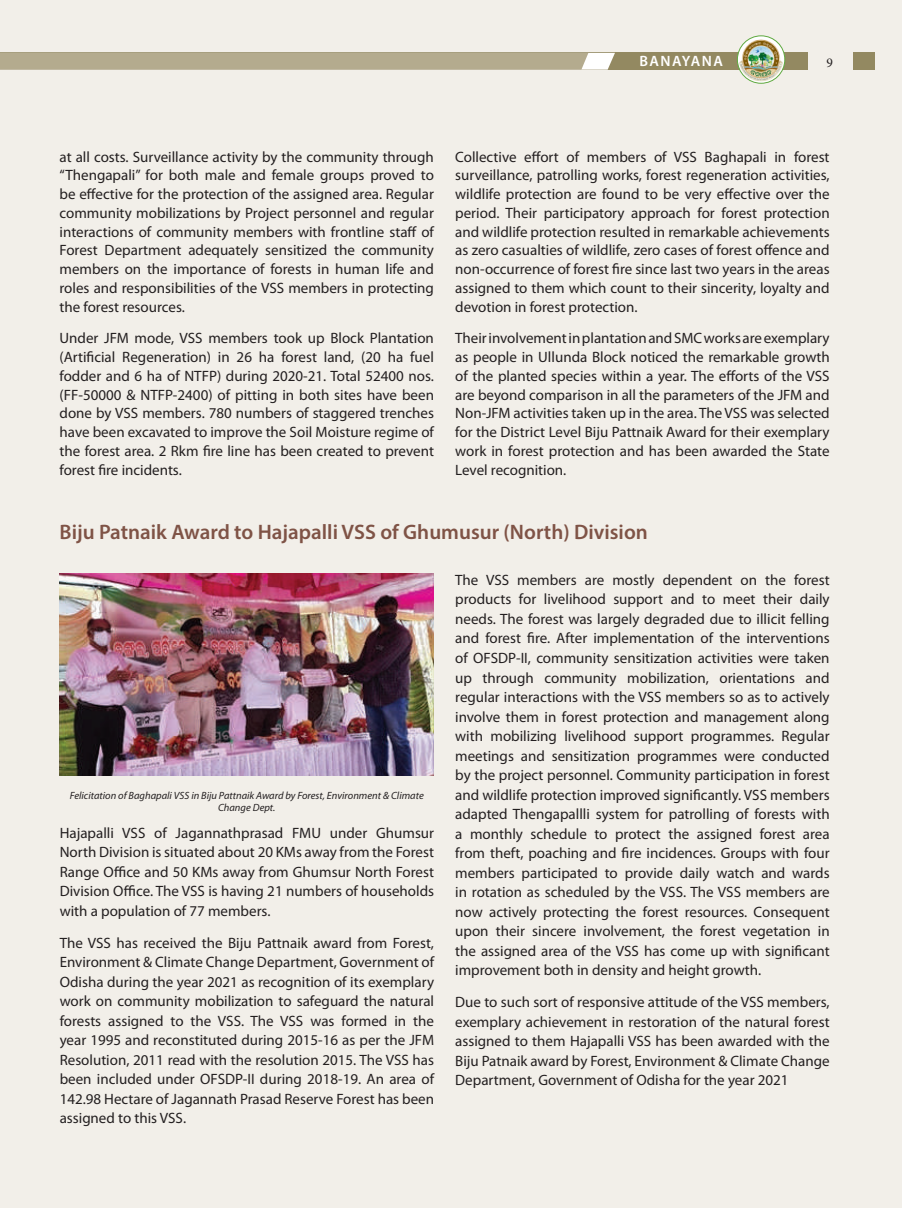
<style>
.page{position:relative;width:902px;height:1208px;background:#fff}
.page>*{position:absolute;margin:0;border:0;box-sizing:border-box;transform-origin:0 0}
.t1{font:600 21px "Myriad Pro";color:#7f5346}
.t2{font:15px/19.5px "Myriad Pro";color:#231f20;text-align:justify}
.t3{font:600 15px "Myriad Pro";letter-spacing:.1em;color:#fff}
.t4{font:13.5px "Minion Pro";color:#231f20}
.t5{font:italic 10.5px/12px "Myriad Pro";color:#231f20;text-align:center}
</style>
<div class="page">
<div style="left:0;top:0;width:901px;height:1208px;background:#f2efe9"></div>
<div style="left:0;top:53px;width:807px;height:17px;background:#938961"></div>
<svg style="left:0;top:53px;width:615px;height:17px;background:#b7af93"></svg>
<div style="left:737px;top:35px;width:48px;height:49px;border:1px solid #5fa940;border-radius:50%"></div>
<img style="left:739px;top:39px;width:44px;height:43px">
<div style="left:852px;top:53px;width:22px;height:17px;background:#938961"></div>
<img style="left:60px;top:574px;width:374px;height:201px">
<p class="t3" style="left:639px;top:51px;width:85px">BANAYANA</p>
<p class="t4" style="left:826px;top:54px;width:8px">9</p>
<p class="t2" style="left:60px;top:147px;width:376px;line-height:18.8px">at all costs. Surveillance activity by the community through “Thengapali” for both male and female groups proved to be effective for the protection of the assigned area. Regular community mobilizations by Project personnel and regular interactions of community members with frontline staff of Forest Department adequately sensitized the community members on the importance of forests in human life and roles and responsibilities of the VSS members in protecting the forest resources.</p>
<p class="t2" style="left:60px;top:328px;width:376px;line-height:18.8px">Under JFM mode, VSS members took up Block Plantation (Artificial Regeneration) in 26 ha forest land, (20 ha fuel fodder and 6 ha of NTFP) during 2020-21. Total 52400 nos. (FF-50000 &amp; NTFP-2400) of pitting in both sites have been done by VSS members. 780 numbers of staggered trenches have been excavated to improve the Soil Moisture regime of the forest area. 2 Rkm fire line has been created to prevent forest fire incidents.</p>
<p class="t2" style="left:455px;top:147px;width:376px;line-height:18.8px">Collective effort of members of VSS Baghapali in forest surveillance, patrolling works, forest regeneration activities, wildlife protection are found to be very effective over the period. Their participatory approach for forest protection and wildlife protection resulted in remarkable achievements as zero casualties of wildlife, zero cases of forest offence and non-occurrence of forest fire since last two years in the areas assigned to them which count to their sincerity, loyalty and devotion in forest protection.</p>
<p class="t2" style="left:455px;top:328px;width:376px;line-height:18.8px">Their involvement in plantation and SMC works are exemplary as people in Ullunda Block noticed the remarkable growth of the planted species within a year. The efforts of the VSS are beyond comparison in all the parameters of the JFM and Non-JFM activities taken up in the area. The VSS was selected for the District Level Biju Pattnaik Award for their exemplary work in forest protection and has been awarded the State Level recognition.</p>
<h1 class="t1" style="left:60px;top:518px;width:589px">Biju Patnaik Award to Hajapalli VSS of Ghumusur (North) Division</h1>
<p class="t5" style="left:70px;top:789px;width:355px">Felicitation of Baghapali VSS in Biju Pattnaik Award by Forest, Environment &amp; Climate<br>Change Dept.</p>
<p class="t2" style="left:60px;top:822px;width:376px">Hajapalli VSS of Jagannathprasad FMU under Ghumsur North Division is situated about 20 KMs away from the Forest Range Office and 50 KMs away from Ghumsur North Forest Division Office. The VSS is having 21 numbers of households with a population of 77 members.</p>
<p class="t2" style="left:60px;top:932px;width:376px">The VSS has received the Biju Pattnaik award from Forest, Environment &amp; Climate Change Department, Government of Odisha during the year 2021 as recognition of its exemplary work on community mobilization to safeguard the natural forests assigned to the VSS. The VSS was formed in the year 1995 and reconstituted during 2015-16 as per the JFM Resolution, 2011 read with the resolution 2015. The VSS has been included under OFSDP-II during 2018-19. An area of 142.98 Hectare of Jagannath Prasad Reserve Forest has been assigned to this VSS.</p>
<p class="t2" style="left:455px;top:570px;width:376px">The VSS members are mostly dependent on the forest products for livelihood support and to meet their daily needs. The forest was largely degraded due to illicit felling and forest fire. After implementation of the interventions of OFSDP-II, community sensitization activities were taken up through community mobilization, orientations and regular interactions with the VSS members so as to actively involve them in forest protection and management along with mobilizing livelihood support programmes. Regular meetings and sensitization programmes were conducted by the project personnel. Community participation in forest and wildlife protection improved significantly. VSS members adapted Thengapallli system for patrolling of forests with a monthly schedule to protect the assigned forest area from theft, poaching and fire incidences. Groups with four members participated to provide daily watch and wards in rotation as scheduled by the VSS. The VSS members are now actively protecting the forest resources. Consequent upon their sincere involvement, the forest vegetation in the assigned area of the VSS has come up with significant improvement both in density and height growth.</p>
<p class="t2" style="left:455px;top:992px;width:376px">Due to such sort of responsive attitude of the VSS members, exemplary achievement in restoration of the natural forest assigned to them Hajapalli VSS has been awarded with the Biju Patnaik award by Forest, Environment &amp; Climate Change Department, Government of Odisha for the year 2021</p>
</div>
